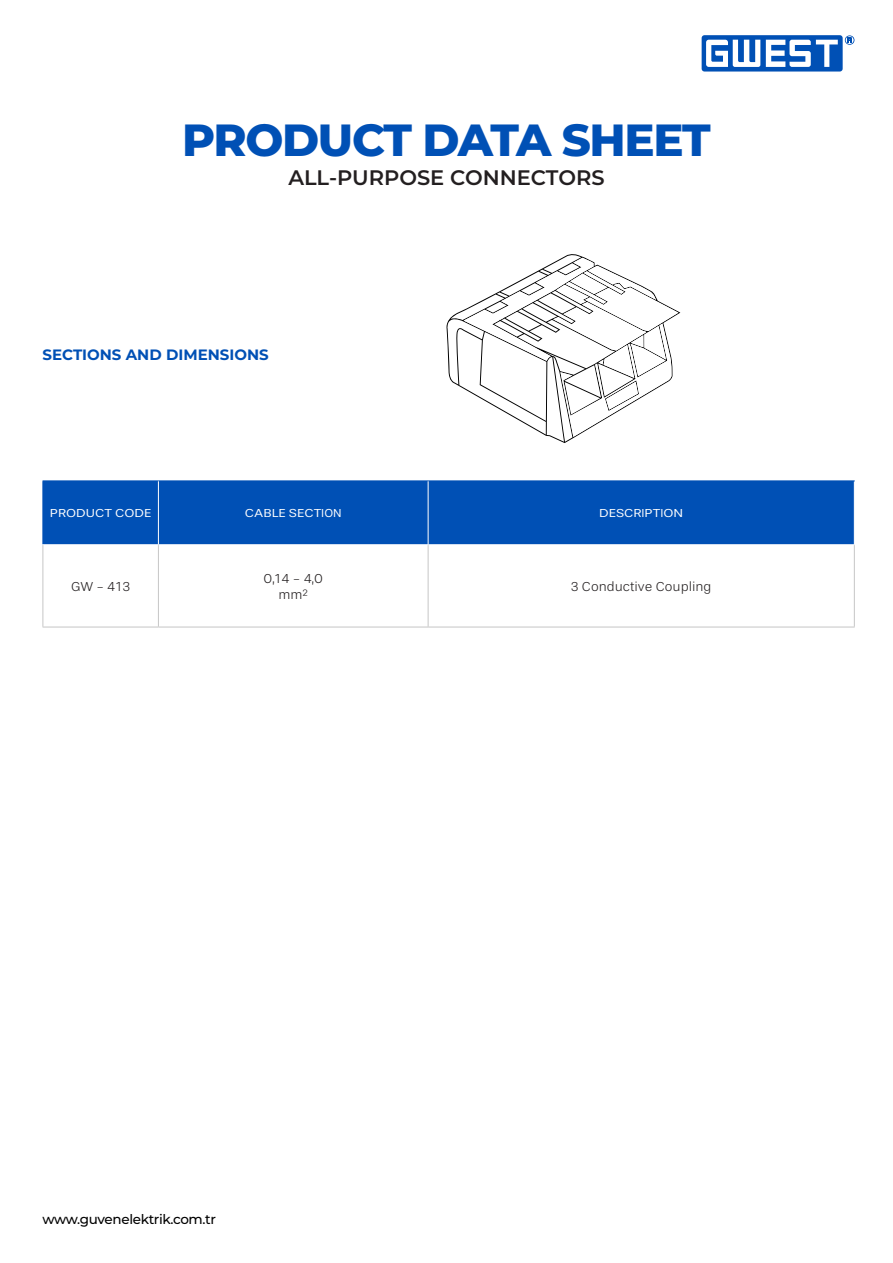
<style>
.page{position:relative;width:893px;height:1263px;background:#fff}
.page>*{position:absolute;margin:0;border:0;box-sizing:border-box;transform-origin:0 0}
.Category_3_Description{font:800 45px "Montserrat";letter-spacing:-.03em;color:#0050b5}
.Category_3_Description-2{font:600 21px "Montserrat";color:#231f20}
.t1{font:700 15px "Montserrat";color:#0050b5}
.TABLO_İÇERİK{font:300 13.5px "Stevie Sans";color:#231f20}
.t2{font:500 13.5px "Montserrat";letter-spacing:-.025em;color:#000}
.TABLO_BAŞLIK{font:12px "Stevie Sans";color:#fff;scale:1.14 1}
.s1{font-family:"Core Sans D25"}
</style>
<div class="page">
<div style="left:702px;top:35px;width:141px;height:36px;background:#0050b5;border-radius:3px"></div>
<svg style="left:706px;top:40px;width:54px;height:27px"></svg>
<svg style="left:766px;top:40px;width:72px;height:27px"></svg>
<svg style="left:845px;top:35px;width:9px;height:10px"></svg>
<div style="left:44px;top:481px;width:810px;height:63px;background:#0050b5"></div>
<hr style="left:43px;top:480px;width:115px;height:1px;background:#0050b5">
<hr style="left:43px;top:481px;width:1px;height:63px;background:#0050b5">
<hr style="left:43px;top:545px;width:1px;height:82px;background:#c6c6c6">
<hr style="left:43px;top:627px;width:115px;height:1px;background:#c6c6c6">
<hr style="left:428px;top:480px;width:427px;height:1px;background:#0050b5">
<hr style="left:158px;top:480px;width:270px;height:1px;background:#0050b5">
<hr style="left:158px;top:481px;width:1px;height:63px;background:#fff">
<hr style="left:428px;top:481px;width:1px;height:63px;background:#fff">
<hr style="left:158px;top:545px;width:1px;height:82px;background:#c6c6c6">
<hr style="left:158px;top:627px;width:270px;height:1px;background:#c6c6c6">
<hr style="left:428px;top:545px;width:1px;height:82px;background:#c6c6c6">
<hr style="left:854px;top:545px;width:1px;height:82px;background:#c6c6c6">
<hr style="left:428px;top:627px;width:427px;height:1px;background:#c6c6c6">
<svg style="left:446px;top:254px;width:234px;height:189px"></svg>
<p class="Category_3_Description" style="left:182px;top:107px;width:530px">PRODUCT DATA SHEET</p>
<p class="Category_3_Description-2" style="left:288px;top:162px;width:318px">ALL-PURPOSE CONNECTORS</p>
<p class="t1" style="left:43px;top:344px;width:228px">SECTIONS AND DIMENSIONS</p>
<p class="TABLO_BAŞLIK" style="left:50px;top:506px;width:91px">PRODUCT CODE</p>
<p class="TABLO_BAŞLIK" style="left:245px;top:506px;width:86px">CABLE SECTION</p>
<p class="TABLO_BAŞLIK" style="left:599px;top:506px;width:75px">DESCRIPTION</p>
<p class="TABLO_İÇERİK" style="left:71px;top:579px;width:61px">GW - 413</p>
<p class="TABLO_İÇERİK" style="left:264px;top:571px;width:61px">0,14 - 4,0</p>
<p class="TABLO_İÇERİK" style="left:278px;top:587px;width:31px">mm<span class="s1">²</span></p>
<p class="t2" style="left:43px;top:1209px;width:175px">www.guvenelektrik.com.tr</p>
<p class="TABLO_İÇERİK" style="left:571px;top:579px;width:142px">3 Conductive Coupling</p>
</div>
